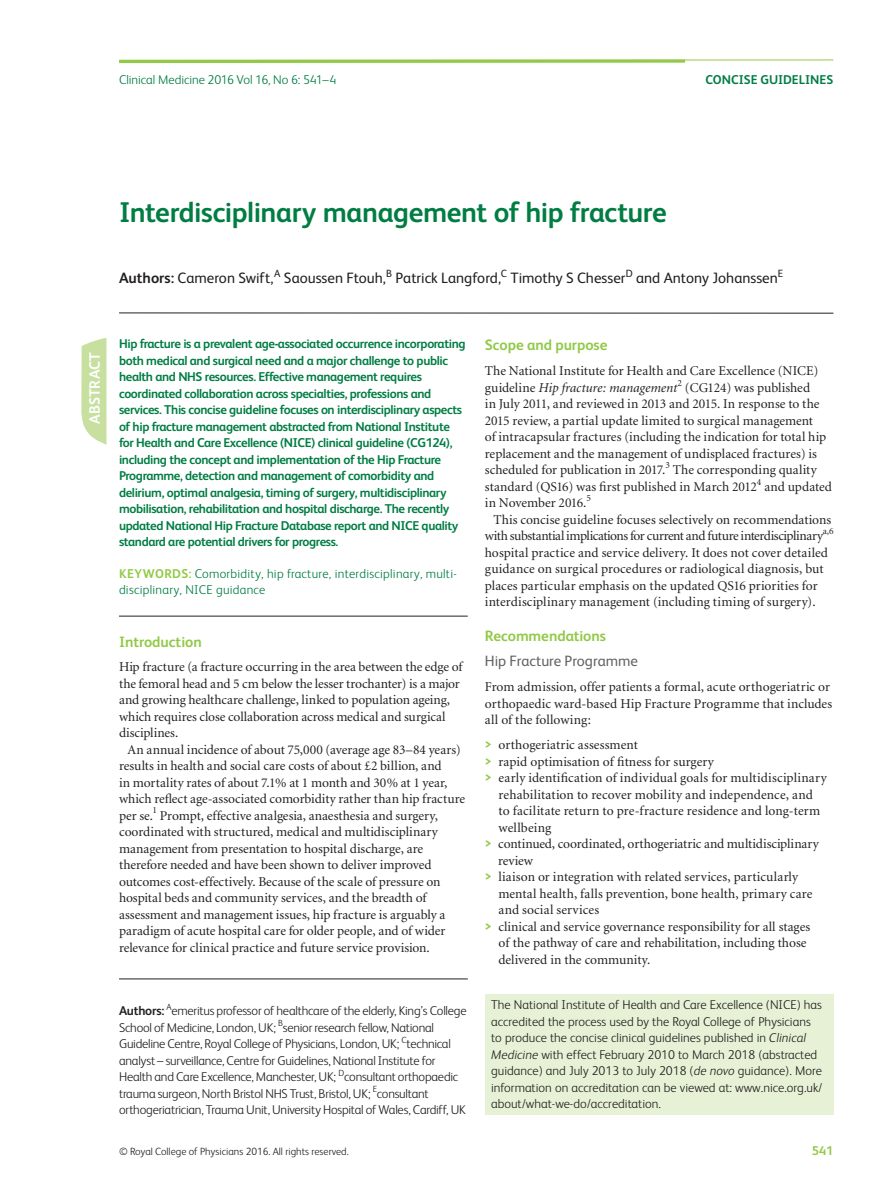
<style>
.page{position:relative;width:893px;height:1191px;background:#fff}
.page>*{position:absolute;margin:0;border:0;box-sizing:border-box;transform-origin:0 0}
.t1{font:700 28.5px "FS Albert";letter-spacing:-.015em;color:#007d43}
.t2{font:15px "FS Albert";color:#231f20}
.t3{font:700 15px "FS Albert";letter-spacing:-.005em;color:#92c947}
.t4{font:15px "FS Albert";letter-spacing:-.005em;color:#636366}
.t5{font:700 15px "FS Albert";color:#fff}
.t6{font:13.5px/16.5px "Minion";color:#231f20}
.t7{font:300 12.75px/16.5px "FS Albert";letter-spacing:-.015em;color:#231f20}
.t8{font:700 12.75px/16.5px "FS Albert";letter-spacing:-.03em;color:#007d43}
.t9{font:300 12.75px/16.5px "FS Albert";letter-spacing:.02em;color:#007d43}
.t10{font:300 12.75px "FS Albert";letter-spacing:-.005em;color:#007d43}
.t11{font:700 12.75px "FS Albert";letter-spacing:.005em;color:#007d43}
.t12{font:700 12.75px "FS Albert";color:#92c947}
.t13{font:300 10.5px "FS Albert";color:#231f20}
.t14{font:10.5px "FS Albert";color:#231f20}
.s1{font-weight:700}
.s2{font-weight:700;color:#92c947}
.s3{font-style:italic}
.s4{font-family:"FS Albert";font-weight:700;color:#92c947}
</style>
<div class="page">
<hr style="left:119px;top:60px;width:566px;height:3px;background:#92c947">
<hr style="left:119px;top:60px;width:714px;height:1px;background:#92c947">
<hr style="left:119px;top:978px;width:349px;height:1px;background:#231f20">
<hr style="left:119px;top:312px;width:714px;height:1px;background:#231f20">
<hr style="left:119px;top:616px;width:349px;height:1px;background:#231f20">
<svg style="left:81px;top:338px;width:25px;height:107px;background:#cee4ac"></svg>
<div style="left:485px;top:993px;width:348px;height:121px;background:#e6f1d6"></div>
<p class="t10" style="left:119px;top:75px;width:219px">Clinical Medicine 2016 Vol 16, No 6: 541–4</p>
<p class="t11" style="left:705px;top:74px;width:129px">CONCISE GUIDELINES</p>
<h1 class="t1" style="left:119px;top:201px;width:549px">Interdisciplinary management of hip fracture</h1>
<p class="t2" style="left:119px;top:273px;width:156px"><span class="s1">Authors:</span> Cameron Swift ,</p>
<p class="t14" style="left:274px;top:269px;width:8px">A</p>
<p class="t2" style="left:284px;top:273px;width:104px">Saoussen Ftouh ,</p>
<p class="t14" style="left:386px;top:269px;width:7px">B</p>
<p class="t2" style="left:396px;top:273px;width:107px">Patrick Langford ,</p>
<p class="t14" style="left:501px;top:269px;width:8px">C</p>
<p class="t2" style="left:510px;top:273px;width:117px">Timothy S Chesser</p>
<p class="t14" style="left:626px;top:269px;width:9px">D</p>
<p class="t2" style="left:636px;top:273px;width:143px">and Antony Johanssen</p>
<p class="t14" style="left:778px;top:269px;width:7px">E</p>
<p class="t5" style="left:88px;top:424px;width:73px;rotate:-90deg">ABSTRACT</p>
<p class="t8" style="left:119px;top:337px;width:348px">Hip fracture is a prevalent age-associated occurrence incorporating both medical and surgical need and a major challenge to public health and NHS resources. Effective management requires coordinated collaboration across specialties, professions and services. This concise guideline focuses on interdisciplinary aspects of hip fracture management abstracted from National Institute for Health and Care Excellence (NICE) clinical guideline (CG124), including the concept and implementation of the Hip Fracture Programme, detection and management of comorbidity and delirium, optimal analgesia, timing of surgery, multidisciplinary mobilisation, rehabilitation and hospital discharge. The recently updated National Hip Fracture Database report and NICE quality standard are potential drivers for progress.</p>
<p class="t9" style="left:119px;top:567px;width:339px"><span class="s2">KEYWORDS:</span> Comorbidity, hip fracture, interdisciplinary, multi&shy;disciplinary, NICE guidance</p>
<p class="t3" style="left:119px;top:635px;width:84px">Introduction</p>
<p class="t6" style="left:119px;top:659px;width:345px">Hip fracture (a fracture occurring in the area between the edge of the femoral head and 5 cm below the lesser trochanter) is a major and growing healthcare challenge, linked to population ageing, which requires close collaboration across medical and surgical disciplines.</p>
<p class="t6" style="left:119px;top:742px;width:348px;text-indent:9px">An annual incidence of about 75,000 (average age 83–84 years) results in health and social care costs of about £2 billion, and<br>in mortality rates of about 7.1% at 1 month and 30% at 1 year, which reflect age-associated comorbidity rather than hip fracture per se. <sup>1</sup> Prompt, effective analgesia, anaesthesia and surgery, coordinated with structured, medical and multidisciplinary management from presentation to hospital discharge, are therefore needed and have been shown to deliver improved outcomes cost-effectively. Because of the scale of pressure on hospital beds and community services, and the breadth of assessment and management issues, hip fracture is arguably a paradigm of acute hospital care for older people, and of wider relevance for clinical practice and future service provision.</p>
<p class="t7" style="left:119px;top:1004px;width:349px"><span class="s1">Authors:</span> <sup>A</sup> emeritus professor of healthcare of the elderly, King’s College School of Medicine, London, UK ; <sup>B</sup> senior research fellow, National Guideline Centre, Royal College of Physicians, London, UK ; <sup>C</sup> technical analyst – surveillance, Centre for Guidelines, National Institute for Health and Care Excellence, Manchester, UK ; <sup>D</sup> consultant orthopaedic trauma surgeon, North Bristol NHS Trust, Bristol, UK ; <sup>E</sup>consultant orthogeriatrician, Trauma Unit, University Hospital of Wales, Cardiff, UK</p>
<p class="t3" style="left:485px;top:339px;width:124px">Scope and purpose</p>
<p class="t6" style="left:485px;top:364px;width:349px">The National Institute for Health and Care Excellence (NICE) guideline <span class="s3">Hip fracture: management</span><sup>2</sup> (CG124) was published<br>in July 2011, and reviewed in 2013 and 2015. In response to the 2015 review, a partial update limited to surgical management<br>of intracapsular fractures (including the indication for total hip replacement and the management of undisplaced fractures) is scheduled for publication in 2017. <sup>3</sup> The corresponding quality standard (QS16) was first published in March 2012 <sup>4</sup> and updated in November 2016. <sup>5</sup></p>
<p class="t6" style="left:485px;top:512px;width:350px;text-indent:9px">This concise guideline focuses selectively on recommendations with substantial implications for current and future interdisciplinary <sup>a,6 </sup>hospital practice and service delivery. It does not cover detailed guidance on surgical procedures or radiological diagnosis, but places particular emphasis on the updated QS16 priorities for interdisciplinary management (including timing of surgery).</p>
<p class="t3" style="left:485px;top:629px;width:123px">Recommendations</p>
<p class="t4" style="left:485px;top:656px;width:155px">Hip Fracture Programme</p>
<p class="t6" style="left:485px;top:679px;width:349px">From admission, offer patients a formal, acute orthogeriatric or orthopaedic ward-based Hip Fracture Programme that includes all of the following:</p>
<p class="t6" style="left:485px;top:737px;width:154px"><span class="s4">&gt;</span> orthogeriatric assessment</p>
<p class="t6" style="left:485px;top:754px;width:230px"><span class="s4">&gt;</span> rapid optimisation of fitness for surgery</p>
<p class="t6" style="left:485px;top:770px;width:344px"><span class="s4">&gt;</span> early identification of individual goals for multidisciplinary</p>
<p class="t6" style="left:499px;top:787px;width:316px">rehabilitation to recover mobility and independence, and</p>
<p class="t6" style="left:499px;top:803px;width:323px">to facilitate return to pre-fracture residence and long-term</p>
<p class="t6" style="left:499px;top:820px;width:54px">wellbeing</p>
<p class="t6" style="left:485px;top:836px;width:336px"><span class="s4">&gt;</span> continued, coordinated, orthogeriatric and multidisciplinary</p>
<p class="t6" style="left:498px;top:853px;width:36px">review</p>
<p class="t6" style="left:485px;top:869px;width:315px"><span class="s4">&gt;</span> liaison or integration with related services, particularly</p>
<p class="t6" style="left:498px;top:886px;width:315px">mental health, falls prevention, bone health, primary care</p>
<p class="t6" style="left:498px;top:902px;width:102px">and social services</p>
<p class="t6" style="left:485px;top:919px;width:327px"><span class="s4">&gt;</span> clinical and service governance responsibility for all stages</p>
<p class="t6" style="left:498px;top:935px;width:309px">of the pathway of care and rehabilitation, including those</p>
<p class="t6" style="left:498px;top:952px;width:153px">delivered in the community.</p>
<p class="t7" style="left:491px;top:998px;width:333px">The National Institute of Health and Care Excellence (NICE) has accredited the process used by the Royal College of Physicians to produce the concise clinical guidelines published in <span class="s3">Clinical Medicine</span> with effect February 2010 to March 2018 (abstracted guidance) and July 2013 to July 2018 ( <span class="s3">de novo</span> guidance). More information on accreditation can be viewed at: www.nice.org.uk/ about/what-we-do/accreditation.</p>
<p class="t13" style="left:119px;top:1147px;width:231px">© Royal College of Physicians 2016. All rights reserved.</p>
<p class="t12" style="left:812px;top:1145px;width:23px">541</p>
</div>
